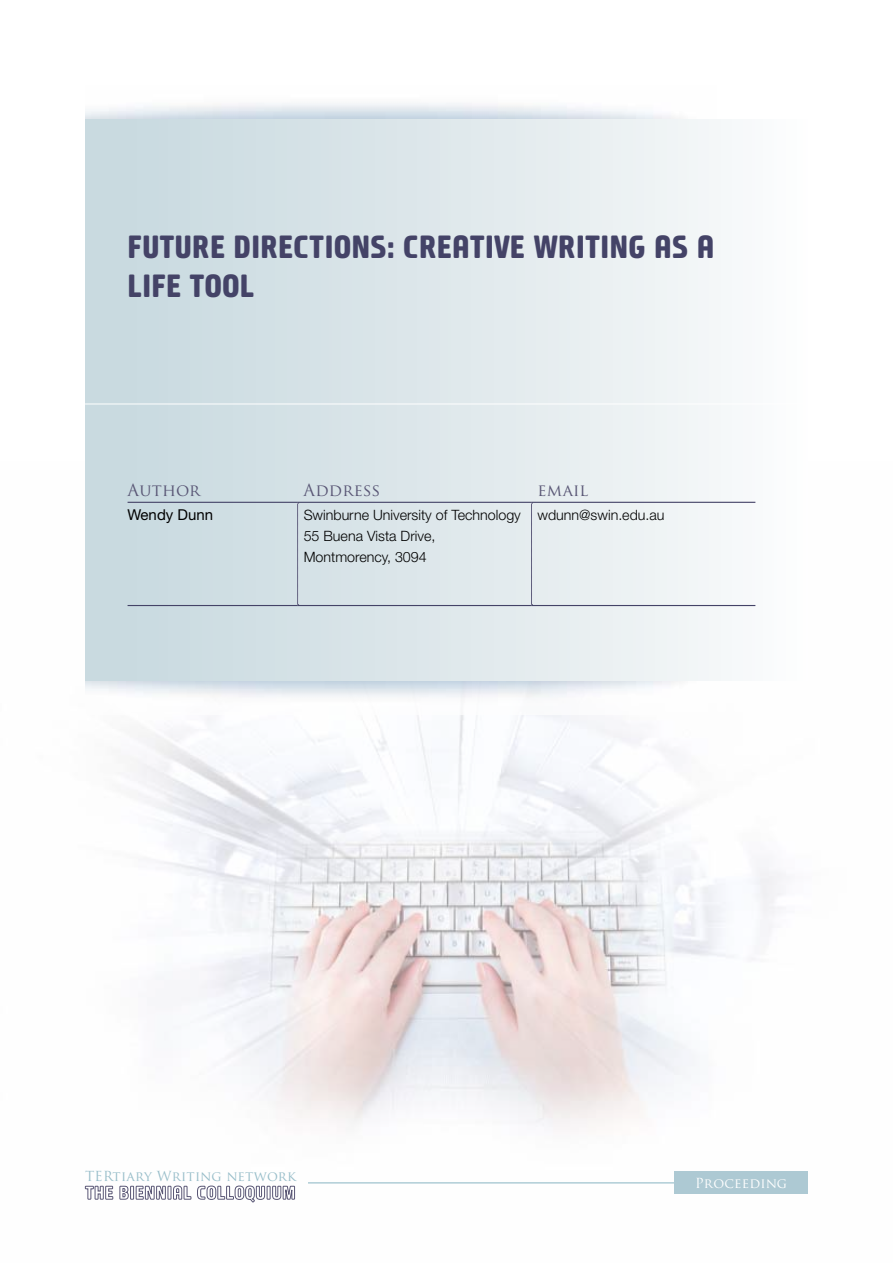
<style>
.page{position:relative;width:893px;height:1263px;background:#fff}
.page>*{position:absolute;margin:0;border:0;box-sizing:border-box;transform-origin:0 0}
.t1{font:39px/39px "Mustardo";color:#444367}
.t2{font:16.5px "Trajan Pro";letter-spacing:.015em;color:#595675}
.t3{font:15px "Helvetica Neue";color:#000}
.t4{font:300 14.25px/21px "Helvetica Neue";color:#000}
.t5{font:13.5px "Trajan Pro";letter-spacing:.015em;color:#97bdc9}
.t6{font:13.5px "Trajan Pro";letter-spacing:.015em;color:#fff}
</style>
<div class="page">
<img style="left:84px;top:680px;width:702px;height:523px">
<svg style="left:85px;top:1186px;width:28px;height:13px"></svg>
<svg style="left:119px;top:1186px;width:10px;height:13px"></svg>
<div style="left:130px;top:1186px;width:4px;height:13px;border:1px solid #595675"></div>
<svg style="left:136px;top:1186px;width:55px;height:13px"></svg>
<svg style="left:197px;top:1185px;width:98px;height:17px"></svg>
<hr style="left:308px;top:1183px;width:366px;height:1px;background:#87b4c2">
<div style="left:674px;top:1171px;width:134px;height:23px;background:#adc9d3"></div>
<img style="left:85px;top:680px;width:632px;height:34px">
<div style="left:85px;top:119px;width:723px;height:561px;background:linear-gradient(to right,#c5d7dd,#fafbfb)"></div>
<svg style="left:297px;top:503px;width:2px;height:102px"></svg>
<svg style="left:531px;top:503px;width:1px;height:102px"></svg>
<hr style="left:128px;top:502px;width:170px;height:1px;background:#444367">
<hr style="left:298px;top:502px;width:233px;height:1px;background:#444367">
<hr style="left:531px;top:502px;width:224px;height:1px;background:#444367">
<hr style="left:128px;top:605px;width:170px;height:1px;background:#444367">
<hr style="left:298px;top:605px;width:233px;height:1px;background:#444367">
<hr style="left:531px;top:605px;width:224px;height:1px;background:#444367">
<hr style="left:85px;top:404px;width:807px;height:1px;background:#fff">
<h1 class="t1" style="left:128px;top:226px;width:588px">FUTURE DIRECTIONS: CREATIVE WRITING AS A<br>LIFE TOOL</h1>
<p class="t2" style="left:128px;top:480px;width:74px">Author</p>
<p class="t2" style="left:304px;top:480px;width:78px">Address</p>
<p class="t2" style="left:537px;top:480px;width:52px">email</p>
<p class="t3" style="left:128px;top:506px;width:87px">Wendy Dunn</p>
<p class="t4" style="left:304px;top:504px;width:219px">Swinburne University of Technology<br>55 Buena Vista Drive,<br>Montmorency, 3094</p>
<p class="t4" style="left:537px;top:504px;width:128px">wdunn@swin.edu.au</p>
<p class="t5" style="left:85px;top:1168px;width:213px">TERtiary Writing network</p>
<p class="t6" style="left:695px;top:1174px;width:93px">Proceeding</p>
</div>
